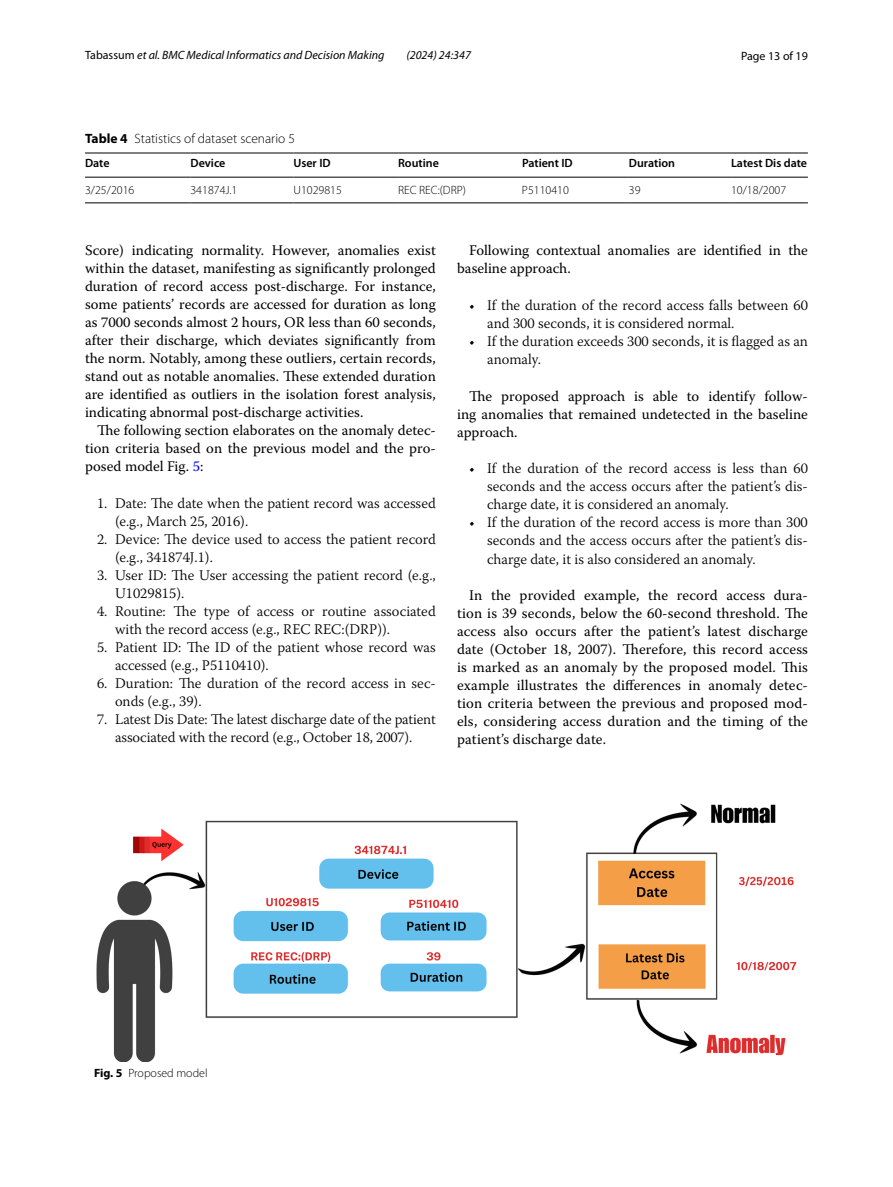
<style>
.page{position:relative;width:893px;height:1187px;background:#fff}
.page>*{position:absolute;margin:0;border:0;box-sizing:border-box;transform-origin:0 0}
.t1{font:14.7px/18px "Warnock Pro";color:#000;text-align:justify}
.t2{font:300 14.7px/18px "Warnock Pro";color:#000}
.t3{font:300 13.5px "Myriad Pro";color:#000}
.t4{font:300 12px "Myriad Pro";color:#000}
.t5{font:italic 12px "Myriad Pro";color:#000}
.t6{font:600 12px "Myriad Pro";color:#000}
.t7{font:12px "Myriad Pro";color:#000}
.s1{font-style:normal}
.s2{font-weight:700}
.s3{color:#00f}
</style>
<div class="page">
<hr style="left:85px;top:153px;width:105px;height:1px;background:#000">
<hr style="left:85px;top:177px;width:105px;height:1px;background:#000">
<hr style="left:190px;top:153px;width:104px;height:1px;background:#000">
<hr style="left:190px;top:177px;width:104px;height:1px;background:#000">
<hr style="left:294px;top:153px;width:104px;height:1px;background:#000">
<hr style="left:294px;top:177px;width:104px;height:1px;background:#000">
<hr style="left:398px;top:153px;width:124px;height:1px;background:#000">
<hr style="left:398px;top:177px;width:124px;height:1px;background:#000">
<hr style="left:522px;top:153px;width:107px;height:1px;background:#000">
<hr style="left:522px;top:177px;width:107px;height:1px;background:#000">
<hr style="left:629px;top:153px;width:102px;height:1px;background:#000">
<hr style="left:629px;top:177px;width:102px;height:1px;background:#000">
<hr style="left:731px;top:153px;width:77px;height:1px;background:#000">
<hr style="left:731px;top:177px;width:77px;height:1px;background:#000">
<hr style="left:85px;top:202px;width:105px;height:1px;background:#000">
<hr style="left:190px;top:202px;width:104px;height:1px;background:#000">
<hr style="left:294px;top:202px;width:104px;height:1px;background:#000">
<hr style="left:398px;top:202px;width:124px;height:1px;background:#000">
<hr style="left:522px;top:202px;width:107px;height:1px;background:#000">
<hr style="left:629px;top:202px;width:102px;height:1px;background:#000">
<hr style="left:731px;top:202px;width:77px;height:1px;background:#000">
<img style="left:96px;top:803px;width:701px;height:258px">
<p class="t5" style="left:85px;top:48px;width:301px"><span class="s1">Tabassum</span> et al. BMC Medical Informatics and Decision Making</p>
<p class="t5" style="left:406px;top:48px;width:66px">(2024) 24:347</p>
<p class="t7" style="left:741px;top:48px;width:68px">Page 13 of 19</p>
<p class="t3" style="left:85px;top:131px;width:211px"><span class="s2">Table 4</span> Statistics of dataset scenario 5</p>
<p class="t6" style="left:85px;top:156px;width:26px">Date</p>
<p class="t6" style="left:190px;top:156px;width:36px">Device</p>
<p class="t6" style="left:294px;top:156px;width:39px">User ID</p>
<p class="t6" style="left:398px;top:156px;width:42px">Routine</p>
<p class="t6" style="left:522px;top:156px;width:52px">Patient ID</p>
<p class="t6" style="left:629px;top:156px;width:48px">Duration</p>
<p class="t6" style="left:731px;top:156px;width:78px">Latest Dis date</p>
<p class="t4" style="left:85px;top:184px;width:51px">3/25/2016</p>
<p class="t4" style="left:190px;top:184px;width:49px">341874J.1</p>
<p class="t4" style="left:294px;top:184px;width:50px">U1029815</p>
<p class="t4" style="left:398px;top:184px;width:69px">REC REC:(DRP)</p>
<p class="t4" style="left:522px;top:184px;width:49px">P5110410</p>
<p class="t4" style="left:629px;top:184px;width:13px">39</p>
<p class="t4" style="left:731px;top:184px;width:57px">10/18/2007</p>
<p class="t1" style="left:85px;top:241px;width:352px">Score) indicating normality. However, anomalies exist within the dataset, manifesting as significantly prolonged duration of record access post-discharge. For instance, some patients’ records are accessed for duration as long as 7000 seconds almost 2 hours, OR less than 60 seconds, after their discharge, which deviates significantly from the norm. Notably, among these outliers, certain records, stand out as notable anomalies. These extended duration are identified as outliers in the isolation forest analysis, indicating abnormal post-discharge activities.</p>
<p class="t1" style="left:85px;top:421px;width:352px;text-indent:12px">The following section elaborates on the anomaly detec&shy;tion criteria based on the previous model and the pro&shy;posed model Fig. <span class="s3">5</span>:</p>
<p class="t2" style="left:115px;top:494px;width:322px;text-indent:-18px">1. Date: The date when the patient record was accessed (e.g., March 25, 2016).</p>
<p class="t2" style="left:115px;top:530px;width:322px;text-indent:-18px">2. Device: The device used to access the patient record (e.g., 341874J.1).</p>
<p class="t2" style="left:115px;top:566px;width:322px;text-indent:-18px">3. User ID: The User accessing the patient record (e.g.,<br>U1029815).</p>
<p class="t2" style="left:115px;top:602px;width:322px;text-indent:-18px">4. Routine: The type of access or routine associated with the record access (e.g., REC REC:(DRP)).</p>
<p class="t2" style="left:115px;top:638px;width:322px;text-indent:-18px">5. Patient ID: The ID of the patient whose record was accessed (e.g., P5110410).</p>
<p class="t2" style="left:115px;top:674px;width:322px;text-indent:-18px">6. Duration: The duration of the record access in sec&shy;onds (e.g., 39).</p>
<p class="t2" style="left:97px;top:710px;width:340px;text-align:center">7. Latest Dis Date: The latest discharge date of the patient associated with the record (e.g., October 18, 2007).</p>
<p class="t1" style="left:457px;top:241px;width:352px;text-indent:12px">Following contextual anomalies are identified in the baseline approach.</p>
<p class="t2" style="left:487px;top:296px;width:322px;text-indent:-18px">• If the duration of the record access falls between 60 and 300 seconds, it is considered normal.</p>
<p class="t2" style="left:487px;top:332px;width:322px;text-indent:-18px">• If the duration exceeds 300 seconds, it is flagged as an anomaly.</p>
<p class="t1" style="left:457px;top:386px;width:352px;text-indent:12px">The proposed approach is able to identify follow&shy;ing anomalies that remained undetected in the baseline approach.</p>
<p class="t2" style="left:487px;top:459px;width:322px;text-align:justify;text-indent:-18px">• If the duration of the record access is less than 60 seconds and the access occurs after the patient’s dis&shy;charge date, it is considered an anomaly.</p>
<p class="t2" style="left:487px;top:513px;width:322px;text-align:justify;text-indent:-18px">• If the duration of the record access is more than 300 seconds and the access occurs after the patient’s dis&shy;charge date, it is also considered an anomaly.</p>
<p class="t1" style="left:457px;top:586px;width:352px;text-indent:12px">In the provided example, the record access dura&shy;tion is 39 seconds, below the 60-second threshold. The access also occurs after the patient’s latest discharge date (October 18, 2007). Therefore, this record access is marked as an anomaly by the proposed model. This example illustrates the differences in anomaly detec&shy;tion criteria between the previous and proposed mod&shy;els, considering access duration and the timing of the patient’s discharge date.</p>
<p class="t4" style="left:94px;top:1066px;width:115px"><span class="s2">Fig. 5</span> Proposed model</p>
</div>
